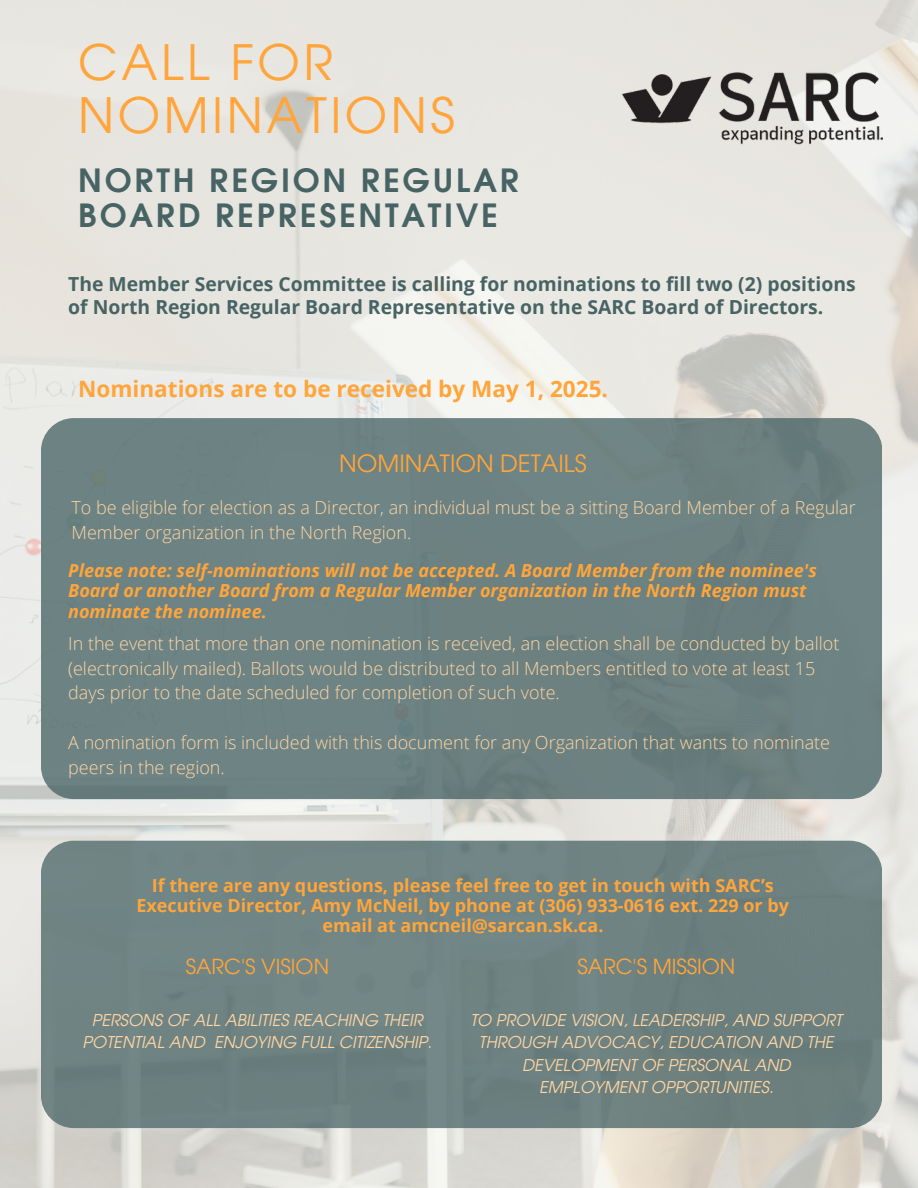
<style>
.page{position:relative;width:918px;height:1188px;background:#fff}
.page>*{position:absolute;margin:0;border:0;box-sizing:border-box;transform-origin:0 0}
.t1{font:48.9px/53.8px "Evolventa";letter-spacing:.075em;color:#ffa53b}
.t2{font:700 32.1px/34.8px "Evolventa";letter-spacing:.085em;color:#476364}
.t3{font:23.85px "Evolventa";color:#ffa53b}
.t4{font:700 22.5px "Open Sans";color:#ffa53b}
.t5{font:20.85px "Evolventa";color:#ffa53b}
.t6{font:700 19.35px/23.2px "Open Sans";color:#476364}
.t7{font:300 18px/24.8px "Open Sans";color:#ffd5a4}
.t8{font:italic 700 18px/20.2px "Open Sans";color:#ffa53b}
.t9{font:700 18px/20.2px "Open Sans";color:#ffa53b;text-align:center}
.t10{font:italic 16.35px/22.5px "Evolventa";color:#ffd5a4;text-align:center}
</style>
<div class="page">
<div style="left:41px;top:418px;width:841px;height:381px;background:#6d8383;border-radius:33px"></div>
<div style="left:41px;top:841px;width:841px;height:287px;background:#6f8382;border-radius:33px"></div>
<img style="left:622px;top:54px;width:261px;height:121px">
<h1 class="t1" style="left:78px;top:38px;width:378px">CALL FOR<br>NOMINATIONS</h1>
<h2 class="t2" style="left:78px;top:165px;width:443px">NORTH REGION REGULAR<br>BOARD REPRESENTATIVE</h2>
<p class="t6" style="left:68px;top:271px;width:789px">The Member Services Committee is calling for nominations to fill two (2) positions of North Region Regular Board Representative on the SARC Board of Directors.</p>
<p class="t4" style="left:78px;top:373px;width:531px">Nominations are to be received by May 1, 2025.</p>
<h3 class="t3" style="left:339px;top:453px;width:249px">NOMINATION DETAILS</h3>
<p class="t7" style="left:72px;top:495px;width:786px">To be eligible for election as a Director, an individual must be a sitting Board Member of a Regular<br>Member organization in the North Region.</p>
<p class="t8" style="left:68px;top:560px;width:750px">Please note: self-nominations will not be accepted. A Board Member from the nominee's<br>Board or another Board from a Regular Member organization in the North Region must nominate the nominee.</p>
<p class="t7" style="left:68px;top:630px;width:773px">In the event that more than one nomination is received, an election shall be conducted by ballot (electronically mailed). Ballots would be distributed to all Members entitled to vote at least 15 days prior to the date scheduled for completion of such vote.</p>
<p class="t7" style="left:68px;top:729px;width:763px">A nomination form is included with this document for any Organization that wants to nominate peers in the region.</p>
<p class="t9" style="left:136px;top:874px;width:654px">If there are any questions, please feel free to get in touch with SARC’s<br>Executive Director, Amy McNeil, by phone at (306) 933-0616 ext. 229 or by email at amcneil@sarcan.sk.ca.</p>
<p class="t5" style="left:186px;top:957px;width:145px">SARC'S VISION</p>
<p class="t10" style="left:83px;top:1009px;width:351px">PERSONS OF ALL ABILITIES REACHING THEIR<br>POTENTIAL AND ENJOYING FULL CITIZENSHIP.</p>
<p class="t5" style="left:577px;top:957px;width:159px">SARC'S MISSION</p>
<p class="t10" style="left:470px;top:1009px;width:373px">TO PROVIDE VISION, LEADERSHIP, AND SUPPORT THROUGH ADVOCACY, EDUCATION AND THE DEVELOPMENT OF PERSONAL AND EMPLOYMENT OPPORTUNITIES.</p>
</div>
